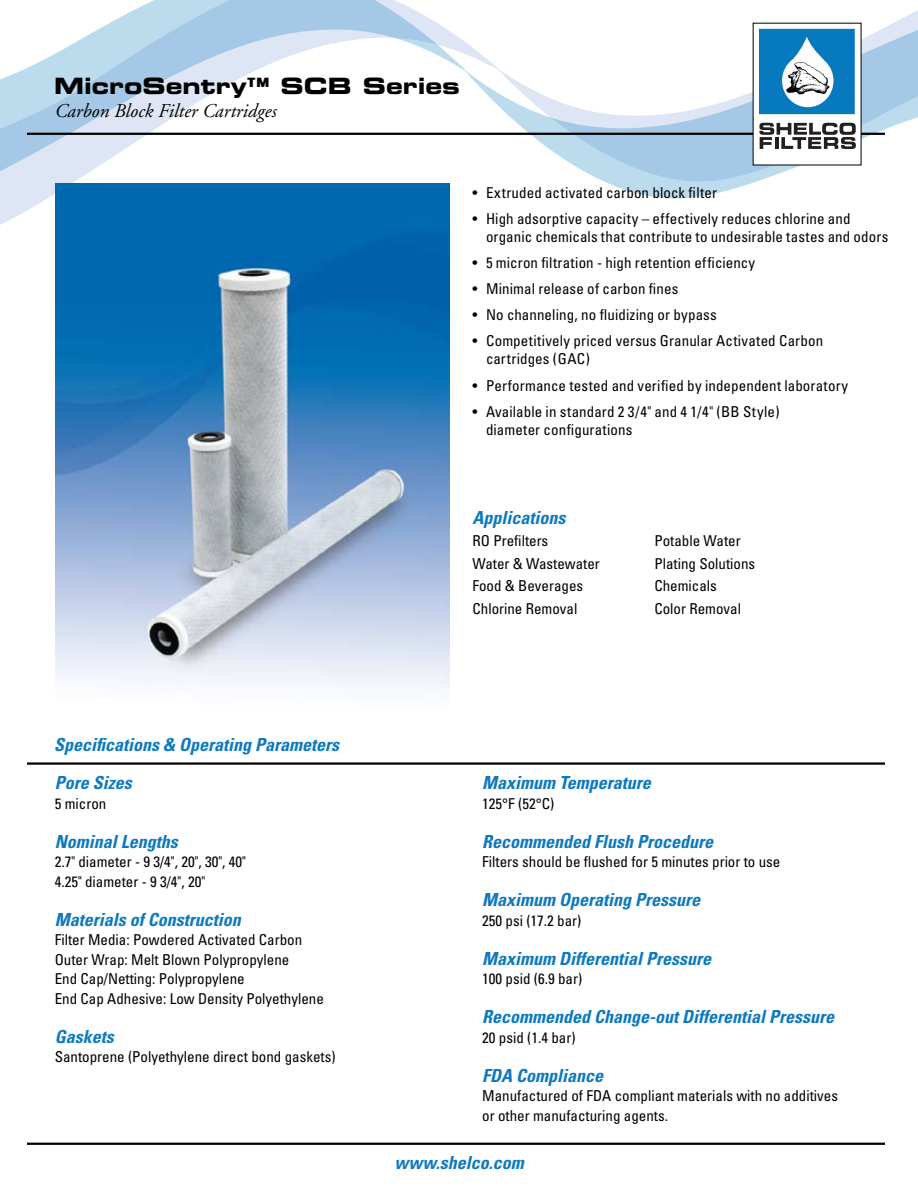
<style>
.page{position:relative;width:918px;height:1188px;background:#fff}
.page>*{position:absolute;margin:0;border:0;box-sizing:border-box;transform-origin:0 0}
.t1{font:22.5px "Eurostile Bold Extended Two";color:#000}
.t2{font:italic 19.5px "Adobe Garamond";color:#000}
.t3{font:italic 700 condensed 18px/38.1px "Univers";color:#0f79bf}
.t4{font:condensed 15px/19.5px "Univers";color:#000}
</style>
<div class="page">
<svg style="left:0;top:0;width:464px;height:210px"></svg>
<svg style="left:464px;top:10px;width:454px;height:189px"></svg>
<hr style="left:27px;top:1143px;width:858px;height:2px;background:#000">
<hr style="left:27px;top:133px;width:858px;height:2px;background:#000">
<div style="left:753px;top:23px;width:108px;height:142px;background:#fff"></div>
<svg style="left:759px;top:123px;width:97px;height:26px"></svg>
<svg style="left:759px;top:29px;width:96px;height:85px"></svg>
<hr style="left:27px;top:762px;width:858px;height:3px;background:#000">
<img style="left:55px;top:184px;width:395px;height:506px">
<h1 class="t1" style="left:54px;top:70px;width:408px">MicroSentry™ SCB Series</h1>
<h2 class="t2" style="left:54px;top:101px;width:223px">Carbon Block Filter Cartridges</h2>
<p class="t4" style="left:472px;top:183px;width:246px">• Extruded activated carbon block filter</p>
<p class="t4" style="left:486px;top:210px;width:404px;line-height:18px;text-indent:-14px">• High adsorptive capacity – effectively reduces chlorine and organic chemicals that contribute to undesirable tastes and odors</p>
<p class="t4" style="left:472px;top:253px;width:284px">• 5 micron filtration - high retention efficiency</p>
<p class="t4" style="left:472px;top:279px;width:208px">• Minimal release of carbon fines</p>
<p class="t4" style="left:472px;top:305px;width:246px">• No channeling, no fluidizing or bypass</p>
<p class="t4" style="left:486px;top:332px;width:339px;line-height:18px;text-indent:-14px">• Competitively priced versus Granular Activated Carbon cartridges (GAC)</p>
<p class="t4" style="left:472px;top:375px;width:377px">• Performance tested and verified by independent laboratory</p>
<p class="t4" style="left:486px;top:402px;width:295px;line-height:18px;text-indent:-14px">• Available in standard 2 3/4" and 4 1/4" (BB Style) diameter configurations</p>
<p class="t3" style="left:472px;top:498px;width:95px">Applications</p>
<p class="t4" style="left:472px;top:531px;width:77px">RO Prefilters</p>
<p class="t4" style="left:654px;top:531px;width:88px">Potable Water</p>
<p class="t4" style="left:472px;top:553px;width:129px">Water &amp; Wastewater</p>
<p class="t4" style="left:654px;top:553px;width:102px">Plating Solutions</p>
<p class="t4" style="left:472px;top:576px;width:112px">Food &amp; Beverages</p>
<p class="t4" style="left:654px;top:576px;width:64px">Chemicals</p>
<p class="t4" style="left:472px;top:598px;width:106px">Chlorine Removal</p>
<p class="t4" style="left:654px;top:598px;width:88px">Color Removal</p>
<p class="t3" style="left:54px;top:725px;width:286px">Specifications &amp; Operating Parameters<br>Pore Sizes</p>
<p class="t4" style="left:55px;top:793px;width:53px">5 micron</p>
<p class="t3" style="left:55px;top:822px;width:124px">Nominal Lengths</p>
<p class="t4" style="left:55px;top:852px;width:193px">2.7" diameter - 9 3/4", 20", 30", 40"<br>4.25" diameter - 9 3/4", 20"</p>
<p class="t3" style="left:55px;top:900px;width:187px">Materials of Construction</p>
<p class="t4" style="left:55px;top:930px;width:271px">Filter Media: Powdered Activated Carbon Outer Wrap: Melt Blown Polypropylene<br>End Cap/Netting: Polypropylene<br>End Cap Adhesive: Low Density Polyethylene</p>
<p class="t3" style="left:55px;top:1017px;width:60px">Gaskets</p>
<p class="t4" style="left:55px;top:1047px;width:282px">Santoprene (Polyethylene direct bond gaskets)</p>
<p class="t3" style="left:482px;top:763px;width:170px">Maximum Temperature</p>
<p class="t4" style="left:482px;top:793px;width:73px">125°F (52°C)</p>
<p class="t3" style="left:482px;top:822px;width:232px">Recommended Flush Procedure</p>
<p class="t4" style="left:482px;top:852px;width:300px">Filters should be flushed for 5 minutes prior to use</p>
<p class="t3" style="left:482px;top:880px;width:219px">Maximum Operating Pressure</p>
<p class="t4" style="left:482px;top:910px;width:101px">250 psi (17.2 bar)</p>
<p class="t3" style="left:482px;top:939px;width:230px">Maximum Differential Pressure</p>
<p class="t4" style="left:482px;top:969px;width:101px">100 psid (6.9 bar)</p>
<p class="t3" style="left:482px;top:997px;width:353px">Recommended Change-out Differential Pressure</p>
<p class="t4" style="left:482px;top:1027px;width:95px">20 psid (1.4 bar)</p>
<p class="t3" style="left:482px;top:1056px;width:122px">FDA Compliance</p>
<p class="t4" style="left:482px;top:1086px;width:357px">Manufactured of FDA compliant materials with no additives or other manufacturing agents.</p>
<p class="t3" style="left:394px;top:1144px;width:131px">www.shelco.com</p>
</div>
